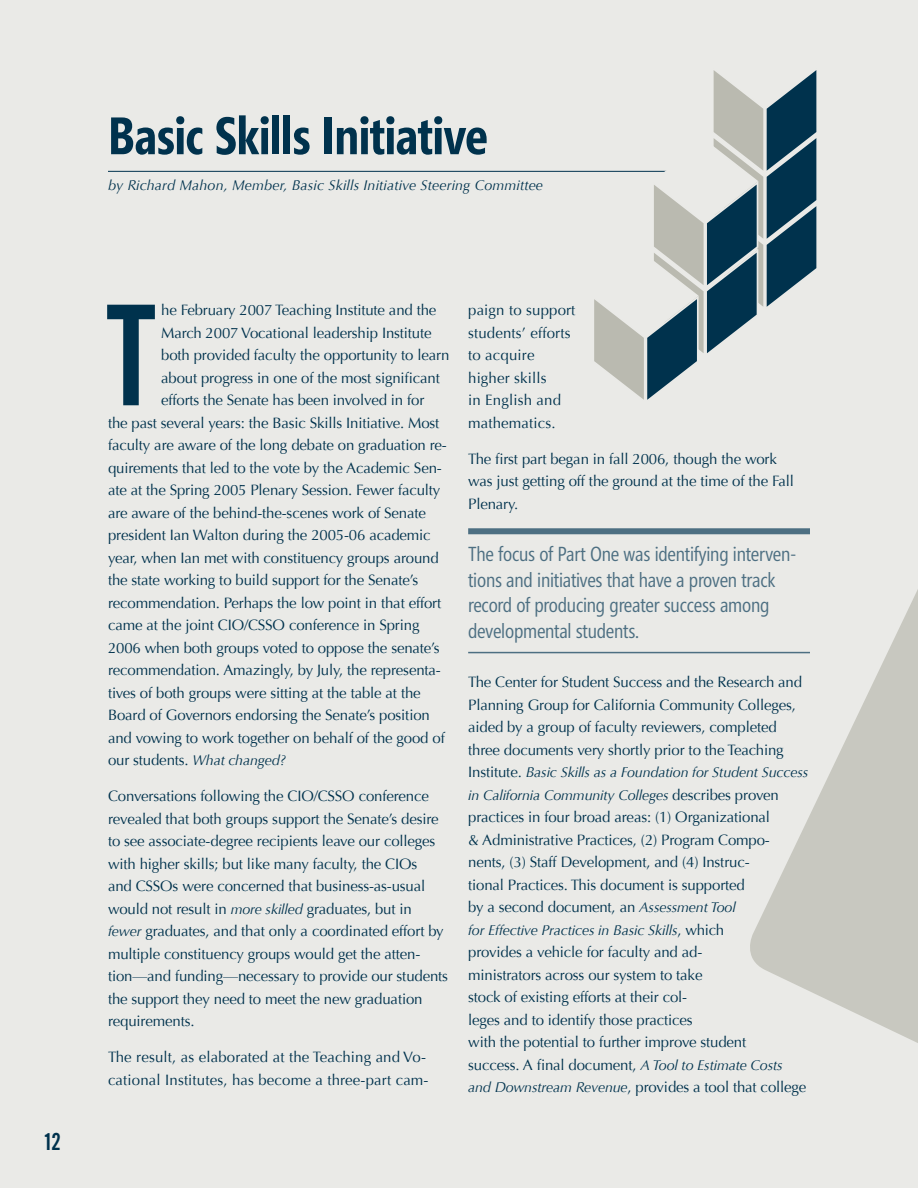
<style>
.page{position:relative;width:918px;height:1188px;background:#eaeae7}
.page>*{position:absolute;margin:0;border:0;box-sizing:border-box;transform-origin:0 0}
.t1{font:142.5px "Alternate Gothic No 2 BT";color:#00324d}
.t2{font:700 52.5px "Segoe Condensed";letter-spacing:-.015em;color:#00324d}
.t3{font:24px "Alternate Gothic No 2 BT";color:#00324d}
.t4{font:20.25px/25.5px "Segoe Condensed";letter-spacing:-.01em;color:#4d6f82}
.t5{font:15px/22.5px "Optima";letter-spacing:-.01em;color:#00324d}
.t6{font:15px/22.5px "Optima";letter-spacing:.01em;color:#00324d}
.t7{font:italic 14.25px/22.5px "Optima";letter-spacing:-.01em;color:#00324d}
.t8{font:italic 14.25px "Optima";letter-spacing:.01em;color:#00324d}
.s1{font-style:italic;font-size:14.25px}
.s2{font-style:normal;font-size:15px}
</style>
<div class="page">
<hr style="left:108px;top:171px;width:702px;height:1px;background:#00324d">
<div style="left:468px;top:528px;width:342px;height:6px;background:#4d6f82"></div>
<hr style="left:468px;top:652px;width:342px;height:1px;background:#4d6f82">
<svg style="left:741px;top:528px;width:177px;height:515px"></svg>
<svg style="left:592px;top:70px;width:225px;height:330px"></svg>
<h3 class="t3" style="left:45px;top:1128px;width:16px">12</h3>
<h2 class="t2" style="left:108px;top:103px;width:381px">Basic Skills Initiative</h2>
<p class="t8" style="left:108px;top:177px;width:437px">by Richard Mahon, Member, Basic Skills Initiative Steering Committee</p>
<h1 class="t1" style="left:108px;top:277px;width:48px">T</h1>
<p class="t5" style="left:161px;top:299px;width:277px">he February 2007 Teaching Institute and the</p>
<p class="t5" style="left:161px;top:322px;width:272px">March 2007 Vocational leadership Institute</p>
<p class="t5" style="left:161px;top:344px;width:290px">both provided faculty the opportunity to learn</p>
<p class="t5" style="left:161px;top:367px;width:280px">about progress in one of the most significant</p>
<p class="t5" style="left:161px;top:389px;width:265px">efforts the Senate has been involved in for</p>
<p class="t5" style="left:108px;top:412px;width:333px">the past several years: the Basic Skills Initiative. Most</p>
<p class="t5" style="left:108px;top:434px;width:340px">faculty are aware of the long debate on graduation re-</p>
<p class="t5" style="left:108px;top:457px;width:335px">quirements that led to the vote by the Academic Sen-</p>
<p class="t5" style="left:108px;top:479px;width:334px">ate at the Spring 2005 Plenary Session. Fewer faculty</p>
<p class="t5" style="left:108px;top:502px;width:320px">are aware of the behind-the-scenes work of Senate</p>
<p class="t5" style="left:108px;top:524px;width:324px">president Ian Walton during the 2005-06 academic</p>
<p class="t5" style="left:108px;top:547px;width:332px">year, when Ian met with constituency groups around</p>
<p class="t5" style="left:108px;top:569px;width:312px">the state working to build support for the Senate’s</p>
<p class="t5" style="left:108px;top:592px;width:335px">recommendation. Perhaps the low point in that effort</p>
<p class="t5" style="left:108px;top:614px;width:313px">came at the joint CIO/CSSO conference in Spring</p>
<p class="t5" style="left:108px;top:637px;width:333px">2006 when both groups voted to oppose the senate’s</p>
<p class="t5" style="left:108px;top:659px;width:334px">recommendation. Amazingly, by July, the representa-</p>
<p class="t5" style="left:108px;top:682px;width:314px">tives of both groups were sitting at the table at the</p>
<p class="t5" style="left:108px;top:704px;width:323px">Board of Governors endorsing the Senate’s position</p>
<p class="t5" style="left:108px;top:727px;width:338px">and vowing to work together on behalf of the good of</p>
<p class="t5" style="left:108px;top:749px;width:180px">our students. <span class="s1">What changed?</span></p>
<p class="t5" style="left:108px;top:785px;width:342px">Conversations following the CIO/CSSO conference revealed that both groups support the Senate’s desire to see associate-degree recipients leave our colleges with higher skills; but like many faculty, the CIOs<br>and CSSOs were concerned that business-as-usual would not result in <span class="s1">more skilled</span> graduates, but in <span class="s1">fewer</span> graduates, and that only a coordinated effort by multiple constituency groups would get the atten&shy;tion—and funding—necessary to provide our students the support they need to meet the new graduation requirements.</p>
<p class="t6" style="left:108px;top:1046px;width:322px">The result, as elaborated at the Teaching and Vo&shy;cational Institutes, has become a three-part cam-</p>
<p class="t6" style="left:468px;top:299px;width:109px">paign to support students’ efforts to acquire higher skills<br>in English and mathematics.</p>
<p class="t5" style="left:468px;top:448px;width:327px">The first part began in fall 2006, though the work was just getting off the ground at the time of the Fall<br>Plenary.</p>
<h3 class="t4" style="left:468px;top:542px;width:330px">The focus of Part One was identifying interven&shy;tions and initiatives that have a proven track record of producing greater success among developmental students.</h3>
<p class="t5" style="left:468px;top:671px;width:336px">The Center for Student Success and the Research and Planning Group for California Community Colleges, aided by a group of faculty reviewers, completed three documents very shortly prior to the Teaching</p>
<p class="t7" style="left:468px;top:761px;width:342px"><span class="s2">Institute.</span> Basic Skills as a Foundation for Student Success in California Community Colleges <span class="s2">describes proven</span></p>
<p class="t5" style="left:468px;top:806px;width:303px">practices in four broad areas: (1) Organizational &amp; Administrative Practices, (2) Program Compo&shy;nents, (3) Staff Development, and (4) Instruc&shy;tional Practices. This document is supported<br>by a second document, an <span class="s1">Assessment Tool</span></p>
<p class="t7" style="left:468px;top:919px;width:258px">for Effective Practices in Basic Skills<span class="s2">, which</span></p>
<p class="t5" style="left:468px;top:941px;width:340px">provides a vehicle for faculty and ad-<br>ministrators across our system to take<br>stock of existing efforts at their col-<br>leges and to identify those practices<br>with the potential to further improve student<br>success. A final document, <span class="s1">A Tool to Estimate Costs and Downstream Revenue</span>, provides a tool that college</p>
</div>
